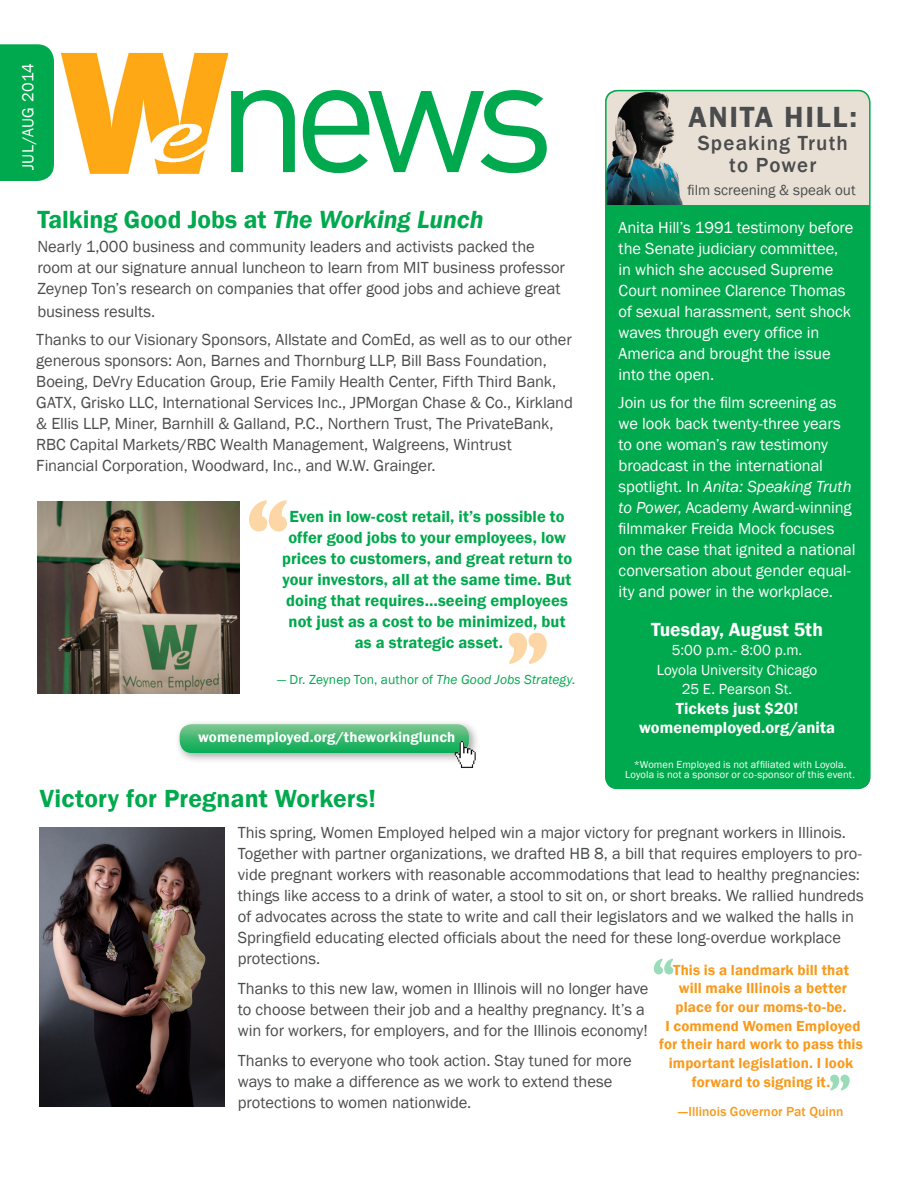
<style>
.page{position:relative;width:918px;height:1188px;background:#fff}
.page>*{position:absolute;margin:0;border:0;box-sizing:border-box;transform-origin:0 0}
.sidebar_header{font:600 30px "Franklin Gothic";letter-spacing:.055em;color:#4b4c4d}
.t1{font:600 25.5px "Franklin Gothic";letter-spacing:.005em;color:#00a94d}
.sidebar_header-2{font:500 21px "Franklin Gothic";letter-spacing:.05em;color:#4b4c4d}
.body_list{font:600 19.5px "Franklin Gothic";color:#fff}
.body{font:16.5px/21px "Franklin Gothic";letter-spacing:-.005em;color:#4b4c4d}
.sidebar_body{font:16.5px/21px "Franklin Gothic";letter-spacing:-.005em;color:#fff}
.body_list-2{font:16.5px/21px "Franklin Gothic";letter-spacing:-.005em;color:#4b4c4d}
.body-2{font:600 16.5px/21px "Franklin Gothic";letter-spacing:.005em;color:#00a94d;text-align:center}
.body_list-3{font:600 16.5px "Franklin Gothic";letter-spacing:.005em;color:#fff}
.t2{font:16.5px "Franklin Gothic";letter-spacing:.02em;color:#fff}
.body-3{font:600 15px "Franklin Gothic";letter-spacing:.005em;color:#f89a1c}
.body_list-4{font:15px "Franklin Gothic";color:#fff}
.sidebar_body-2{font:600 15px "Franklin Gothic";letter-spacing:.005em;color:#fff}
.body-4{font:15px "Franklin Gothic";color:#4b4c4d}
.body-5{font:13.5px "Franklin Gothic";letter-spacing:.005em;color:#00a94d}
.body-6{font:500 13.5px "Franklin Gothic";letter-spacing:.005em;color:#f89a1c}
.body-7{font:10.5px/10.5px "Franklin Gothic";letter-spacing:.015em;color:#fff;text-align:center}
.s1{font-style:italic}
</style>
<div class="page">
<svg style="left:509px;top:633px;width:38px;height:31px"></svg>
<svg style="left:249px;top:500px;width:38px;height:31px"></svg>
<img style="left:38px;top:501px;width:202px;height:193px">
<div style="left:605px;top:90px;width:265px;height:699px;background:#00a94d;border-radius:12px"></div>
<img style="left:605px;top:90px;width:264px;height:115px">
<div style="left:605px;top:90px;width:266px;height:699px;border:2px solid #00a94d;border-radius:12px"></div>
<img style="left:61px;top:52px;width:168px;height:123px">
<svg style="left:231px;top:90px;width:316px;height:83px"></svg>
<div style="left:0;top:44px;width:54px;height:137px;background:#00a94d"></div>
<div style="left:174px;top:719px;width:306px;height:45px;background:#231f20;opacity:.4"></div>
<svg style="left:180px;top:724px;width:289px;height:29px"></svg>
<img style="left:452px;top:741px;width:25px;height:27px">
<img style="left:39px;top:827px;width:186px;height:279px">
<svg style="left:654px;top:959px;width:19px;height:15px"></svg>
<svg style="left:830px;top:1075px;width:20px;height:16px"></svg>
<p class="t2" style="left:18px;top:170px;width:109px;rotate:-90deg">JUL/AUG 2014</p>
<p class="t1" style="left:37px;top:204px;width:448px">Talking Good Jobs at <span class="s1">The Working Lunch</span></p>
<p class="body" style="left:37px;top:237px;width:529px">Nearly 1,000 business and community leaders and activists packed the room at our signature annual luncheon to learn from MIT business professor<br>Zeynep Ton’s research on companies that offer good jobs and achieve great</p>
<p class="body" style="left:37px;top:301px;width:119px">business results.</p>
<p class="body_list-2" style="left:36px;top:330px;width:538px">Thanks to our Visionary Sponsors, Allstate and ComEd, as well as to our other generous sponsors: Aon, Barnes and Thornburg LLP, Bill Bass Foundation, Boeing, DeVry Education Group, Erie Family Health Center, Fifth Third Bank, GATX, Grisko LLC, International Services Inc., JPMorgan Chase &amp; Co., Kirkland &amp; Ellis LLP, Miner, Barnhill &amp; Galland, P.C., Northern Trust, The PrivateBank, RBC Capital Markets/RBC Wealth Management, Walgreens, Wintrust Financial Corporation, Woodward, Inc., and W.W. Grainger.</p>
<p class="body-2" style="left:282px;top:506px;width:291px">Even in low-cost retail, it’s possible to offer good jobs to your employees, low prices to customers, and great return to your investors, all at the same time. But doing that requires…seeing employees not just as a cost to be minimized, but as a strategic asset.</p>
<p class="body-5" style="left:277px;top:671px;width:299px">— Dr. Zeynep Ton, author of <span class="s1">The Good Jobs Strategy</span>.</p>
<p class="sidebar_body-2" style="left:198px;top:728px;width:259px">womenemployed.org/theworkinglunch</p>
<p class="t1" style="left:40px;top:783px;width:337px">Victory for Pregnant Workers!</p>
<p class="sidebar_header" style="left:688px;top:99px;width:170px">ANITA HILL:</p>
<p class="sidebar_header-2" style="left:698px;top:130px;width:152px">Speaking Truth</p>
<p class="sidebar_header-2" style="left:729px;top:152px;width:89px">to Power</p>
<p class="body-4" style="left:688px;top:181px;width:170px">film screening &amp; speak out</p>
<p class="sidebar_body" style="left:619px;top:217px;width:236px">Anita Hill’s 1991 testimony before the Senate judiciary committee, in which she accused Supreme<br>Court nominee Clarence Thomas of sexual harassment, sent shock waves through every office in<br>America and brought the issue into the open.</p>
<p class="sidebar_body" style="left:619px;top:393px;width:238px">Join us for the film screening as we look back twenty-three years to one woman’s raw testimony broadcast in the international spotlight. In <span class="s1">Anita: Speaking Truth to Power</span>, Academy Award-winning filmmaker Freida Mock focuses on the case that ignited a national conversation about gender equal&shy;ity and power in the workplace.</p>
<p class="body_list" style="left:651px;top:617px;width:173px">Tuesday, August 5th</p>
<p class="body_list-4" style="left:672px;top:641px;width:132px">5:00 p.m.- 8:00 p.m.</p>
<p class="body_list-4" style="left:657px;top:660px;width:162px">Loyola University Chicago</p>
<p class="body_list-4" style="left:682px;top:680px;width:112px">25 E. Pearson St.</p>
<p class="body_list-3" style="left:676px;top:698px;width:124px">Tickets just $20!</p>
<p class="body_list-3" style="left:639px;top:717px;width:197px">womenemployed.org/anita</p>
<p class="body-7" style="left:625px;top:759px;width:231px">*Women Employed is not affiliated with Loyola.<br>Loyola is not a sponsor or co-sponsor of this event.</p>
<p class="body" style="left:238px;top:822px;width:627px">This spring, Women Employed helped win a major victory for pregnant workers in Illinois.<br>Together with partner organizations, we drafted HB 8, a bill that requires employers to pro&shy;vide pregnant workers with reasonable accommodations that lead to healthy pregnancies: things like access to a drink of water, a stool to sit on, or short breaks. We rallied hundreds of advocates across the state to write and call their legislators and we walked the halls in Springfield educating elected officials about the need for these long-overdue workplace protections.</p>
<p class="body" style="left:238px;top:978px;width:412px">Thanks to this new law, women in Illinois will no longer have to choose between their job and a healthy pregnancy. It’s a win for workers, for employers, and for the Illinois economy!</p>
<p class="body" style="left:238px;top:1050px;width:395px">Thanks to everyone who took action. Stay tuned for more ways to make a difference as we work to extend these protections to women nationwide.</p>
<p class="body-3" style="left:673px;top:960px;width:177px">This is a landmark bill that</p>
<p class="body-3" style="left:679px;top:979px;width:170px">will make Illinois a better</p>
<p class="body-3" style="left:676px;top:998px;width:172px">place for our moms-to-be.</p>
<p class="body-3" style="left:665px;top:1016px;width:197px">I commend Women Employed</p>
<p class="body-3" style="left:659px;top:1035px;width:205px">for their hard work to pass this</p>
<p class="body-3" style="left:669px;top:1054px;width:186px">important legislation. I look</p>
<p class="body-3" style="left:692px;top:1073px;width:140px">forward to signing it.</p>
<p class="body-6" style="left:679px;top:1103px;width:167px">—Illinois Governor Pat Quinn</p>
</div>
